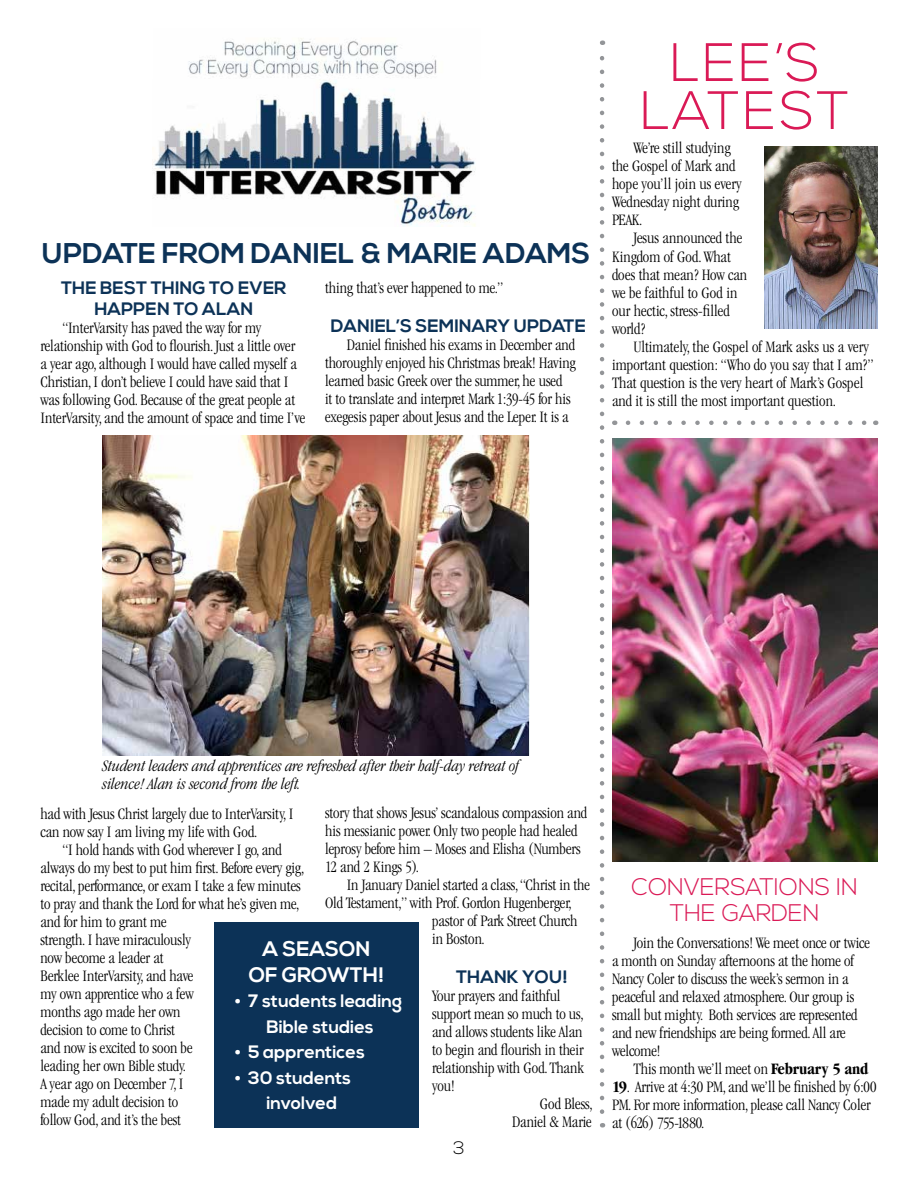
<style>
.page{position:relative;width:918px;height:1188px;background:#fff}
.page>*{position:absolute;margin:0;border:0;box-sizing:border-box;transform-origin:0 0}
.t1{font:300 54px "Nexa";color:#da1a56}
.t2{font:700 28.5px "Nexa";color:#0c3257}
.t3{font:300 24px/25.5px "Nexa";color:#da1a56}
.t4{font:700 21px/25.5px "Nexa";color:#fff}
.t5{font:700 18px/21px "Nexa";color:#0c3257;text-align:center}
.t6{font:700 18px/25.5px "Nexa";color:#fff;text-align:center}
.t7{font:300 18px "Nexa";color:#000}
.t8{font:300 condensed 16.5px/18px "Garamond";color:#000}
.t9{font:italic 300 condensed 16.5px/18px "Garamond";color:#000}
.s1{font-weight:700}
</style>
<div class="page">
<svg style="left:600px;top:41px;width:4px;height:1071px"></svg>
<svg style="left:628px;top:421px;width:239px;height:4px"></svg>
<img style="left:188px;top:38px;width:249px;height:40px">
<div style="left:214px;top:922px;width:205px;height:206px;background:#0c3257"></div>
<img style="left:764px;top:147px;width:114px;height:182px">
<img style="left:102px;top:436px;width:428px;height:320px">
<img style="left:612px;top:438px;width:266px;height:424px">
<img style="left:152px;top:80px;width:323px;height:147px">
<h2 class="t2" style="left:42px;top:237px;width:550px">UPDATE FROM DANIEL &amp; MARIE ADAMS</h2>
<p class="t5" style="left:61px;top:277px;width:227px">TH E BEST TH ING TO EVER<br>HAPPEN TO ALAN</p>
<p class="t8" style="left:41px;top:318px;width:266px;text-indent:22px">“InterVarsity has paved the way for my relationship with God to flourish. Just a little over a year ago, although I would have called myself a Christian, I don’t believe I could have said that I was following God. Because of the great people at InterVarsity, and the amount of space and time I’ve</p>
<p class="t8" style="left:325px;top:279px;width:180px">thing that’s ever happened to me.”</p>
<p class="t5" style="left:331px;top:316px;width:256px">DANIEL’S SEMINARY UPDATE</p>
<p class="t8" style="left:325px;top:336px;width:252px;text-indent:22px">Daniel finished his exams in December and thoroughly enjoyed his Christmas break! Having learned basic Greek over the summer, he used<br>it to translate and interpret Mark 1:39-45 for his exegesis paper about Jesus and the Leper. It is a</p>
<h1 class="t1" style="left:670px;top:31px;width:33px">LEE</h1>
<h1 class="t1" style="left:774px;top:31px;width:40px">’S</h1>
<h1 class="t1" style="left:640px;top:79px;width:35px">LATEST</h1>
<p class="t8" style="left:612px;top:139px;width:131px;text-indent:22px">We’re still studying the Gospel of Mark and hope you’ll join us every<br>Wednesday night during<br>PEAK.</p>
<p class="t8" style="left:612px;top:229px;width:137px;text-indent:22px">Jesus announced the<br>Kingdom of God. What does that mean? How can we be faithful to God in our hectic, stress-filled world?</p>
<p class="t8" style="left:612px;top:337px;width:264px;text-indent:22px">Ultimately, the Gospel of Mark asks us a very important question: “Who do you say that I am?” That question is the very heart of Mark’s Gospel and it is still the most important question.</p>
<p class="t9" style="left:103px;top:757px;width:418px">Student leaders and apprentices are refreshed after their half-day retreat of silence! Alan is second from the left.</p>
<p class="t8" style="left:325px;top:804px;width:264px">story that shows Jesus’ scandalous compassion and his messianic power. Only two people had healed leprosy before him – Moses and Elisha (Numbers 12 and 2 Kings 5).</p>
<p class="t8" style="left:347px;top:876px;width:245px">In January Daniel started a class, “Christ in the</p>
<p class="t8" style="left:325px;top:894px;width:248px">Old Testament,” with Prof. Gordon Hugenberger,</p>
<p class="t8" style="left:432px;top:912px;width:147px">pastor of Park Street Church</p>
<p class="t8" style="left:432px;top:930px;width:54px">in Boston.</p>
<p class="t5" style="left:456px;top:967px;width:113px">THANK YOU!</p>
<p class="t8" style="left:432px;top:987px;width:130px">Your prayers and faithful</p>
<p class="t8" style="left:432px;top:1005px;width:153px">support mean so much to us,</p>
<p class="t8" style="left:432px;top:1023px;width:152px">and allows students like Alan</p>
<p class="t8" style="left:432px;top:1041px;width:153px">to begin and flourish in their</p>
<p class="t8" style="left:432px;top:1059px;width:153px">relationship with God. Thank</p>
<p class="t8" style="left:432px;top:1077px;width:24px">you!</p>
<p class="t8" style="left:540px;top:1095px;width:54px">God Bless,</p>
<p class="t8" style="left:512px;top:1113px;width:81px">Daniel &amp; Marie</p>
<p class="t8" style="left:41px;top:804px;width:254px">had with Jesus Christ largely due to InterVarsity, I can now say I am living my life with God.</p>
<p class="t8" style="left:41px;top:840px;width:265px;text-indent:22px">“I hold hands with God wherever I go, and always do my best to put him first. Before every gig, recital, performance, or exam I take a few minutes to pray and thank the Lord for what he’s given me, and for him to grant me<br>strength. I have miraculously<br>now become a leader at<br>Berklee InterVarsity, and have<br>my own apprentice who a few<br>months ago made her own<br>decision to come to Christ<br>and now is excited to soon be<br>leading her own Bible study.<br>A year ago on December 7, I<br>made my adult decision to<br>follow God, and it’s the best</p>
<p class="t4" style="left:249px;top:937px;width:137px;text-indent:14px">ASEASON<br>OF GROWTH!</p>
<p class="t6" style="left:235px;top:989px;width:169px">• 7 STUDENTS LEADING<br>BIBLE STUDIES</p>
<p class="t6" style="left:235px;top:1040px;width:132px">• 5 APPRENTICES</p>
<p class="t6" style="left:266px;top:1066px;width:86px;text-align:left;text-indent:-32px">• 30 STUDENTS<br>INVOLVED</p>
<p class="t7" style="left:453px;top:1137px;width:13px">3</p>
<h3 class="t3" style="left:670px;top:875px;width:177px;text-indent:104px">IONS IN<br>THE GARDEN</h3>
<p class="t8" style="left:612px;top:933px;width:260px;text-indent:22px">Join the Conversations! We meet once or twice a month on Sunday afternoons at the home of Nancy Coler to discuss the week’s sermon in a peaceful and relaxed atmosphere. Our group is small but mighty. Both services are represented and new friendships are being formed. All are welcome!</p>
<p class="t8" style="left:634px;top:1059px;width:236px">This month we’ll meet on <span class="s1">February 5 and</span></p>
<p class="t8" style="left:612px;top:1077px;width:266px"><span class="s1">19</span>. Arrive at 4:30 PM, and we’ll be finished by 6:00<br>PM. For more information, please call Nancy Coler at (626) 755-1880.</p>
<h3 class="t3" style="left:632px;top:875px;width:84px">CONVERSAT</h3>
</div>
